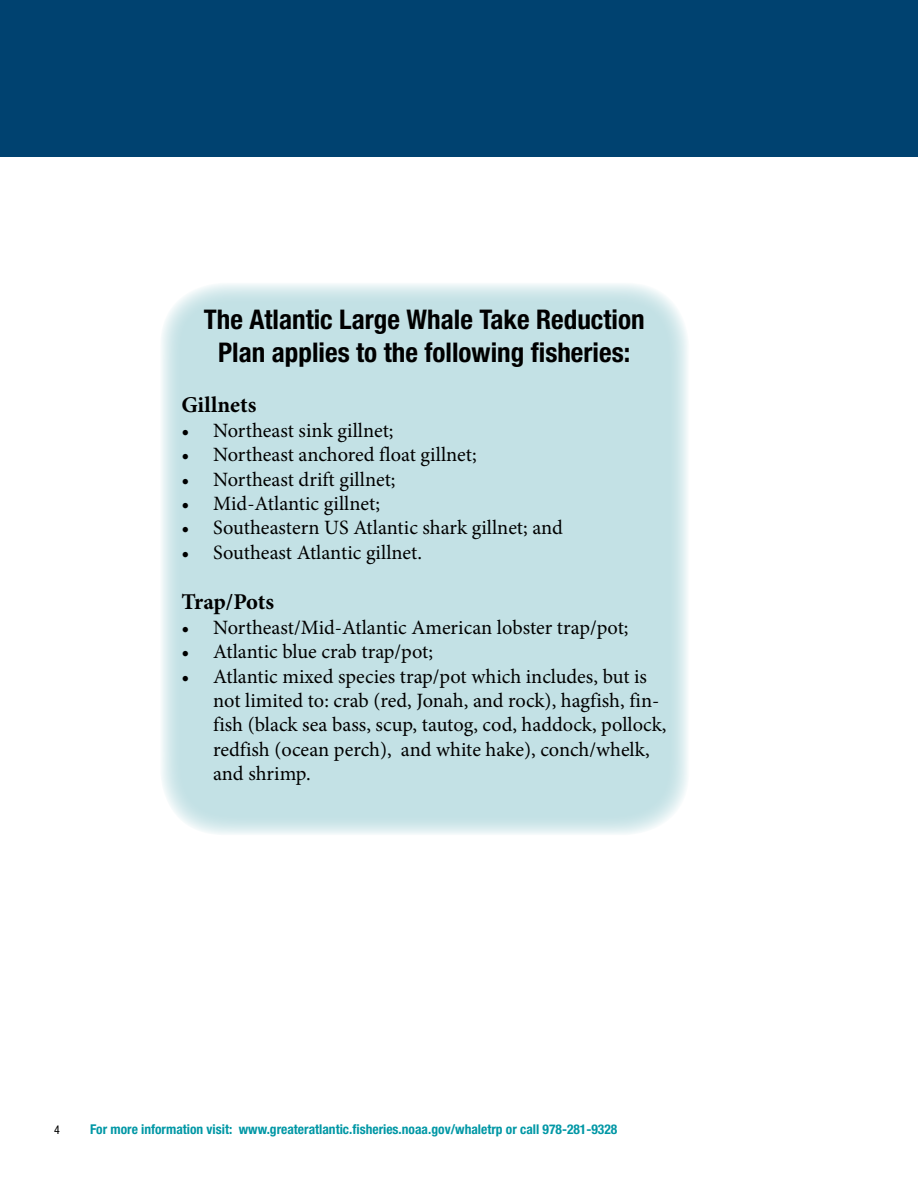
<style>
.page{position:relative;width:918px;height:1188px;background:#fff}
.page>*{position:absolute;margin:0;border:0;box-sizing:border-box;transform-origin:0 0}
.t1{font:700 condensed 27.15px/32.5px "Helvetica Neue LT Std";color:#000;text-align:center}
.t2{font:700 22.65px "Minion Pro";color:#000}
.t3{font:20.4px/24.5px "Minion Pro";color:#000}
.t4{font:700 condensed 13.5px "Helvetica Neue LT Std";color:#0097a5}
.t5{font:condensed 12px "Helvetica Neue LT Std";color:#000}
</style>
<div class="page">
<div style="left:160px;top:283px;width:529px;height:552px;background:#c3e1e5;border-radius:64px"></div>
<div style="left:0;top:0;width:918px;height:157px;background:#004270"></div>
<h1 class="t1" style="left:204px;top:303px;width:442px">The Atlantic Large Whale Take Reduction<br>Plan applies to the following fisheries:</h1>
<p class="t2" style="left:181px;top:389px;width:77px">Gillnets</p>
<p class="t3" style="left:181px;top:418px;width:214px">• Northeast sink gillnet;</p>
<p class="t3" style="left:181px;top:442px;width:297px">• Northeast anchored float gillnet;</p>
<p class="t3" style="left:181px;top:467px;width:216px">• Northeast drift gillnet;</p>
<p class="t3" style="left:181px;top:491px;width:200px">• Mid-Atlantic gillnet;</p>
<p class="t3" style="left:181px;top:516px;width:383px">• Southeastern US Atlantic shark gillnet; and</p>
<p class="t3" style="left:181px;top:540px;width:242px">• Southeast Atlantic gillnet.</p>
<p class="t2" style="left:181px;top:586px;width:94px">Trap/Pots</p>
<p class="t3" style="left:181px;top:615px;width:449px">• Northeast/Mid-Atlantic American lobster trap/pot;</p>
<p class="t3" style="left:181px;top:639px;width:253px">• Atlantic blue crab trap/pot;</p>
<p class="t3" style="left:213px;top:664px;width:455px;text-indent:-32px">• Atlantic mixed species trap/pot which includes, but is not limited to: crab (red, Jonah, and rock), hagfish, fin&shy;fish (black sea bass, scup, tautog, cod, haddock, pollock, redfish (ocean perch), and white hake), conch/whelk, and shrimp.</p>
<p class="t5" style="left:54px;top:1123px;width:7px">4</p>
<p class="t4" style="left:90px;top:1121px;width:529px">For more information visit: www.greateratlantic.fisheries.noaa.gov/whaletrp or call 978-281-9328</p>
</div>
